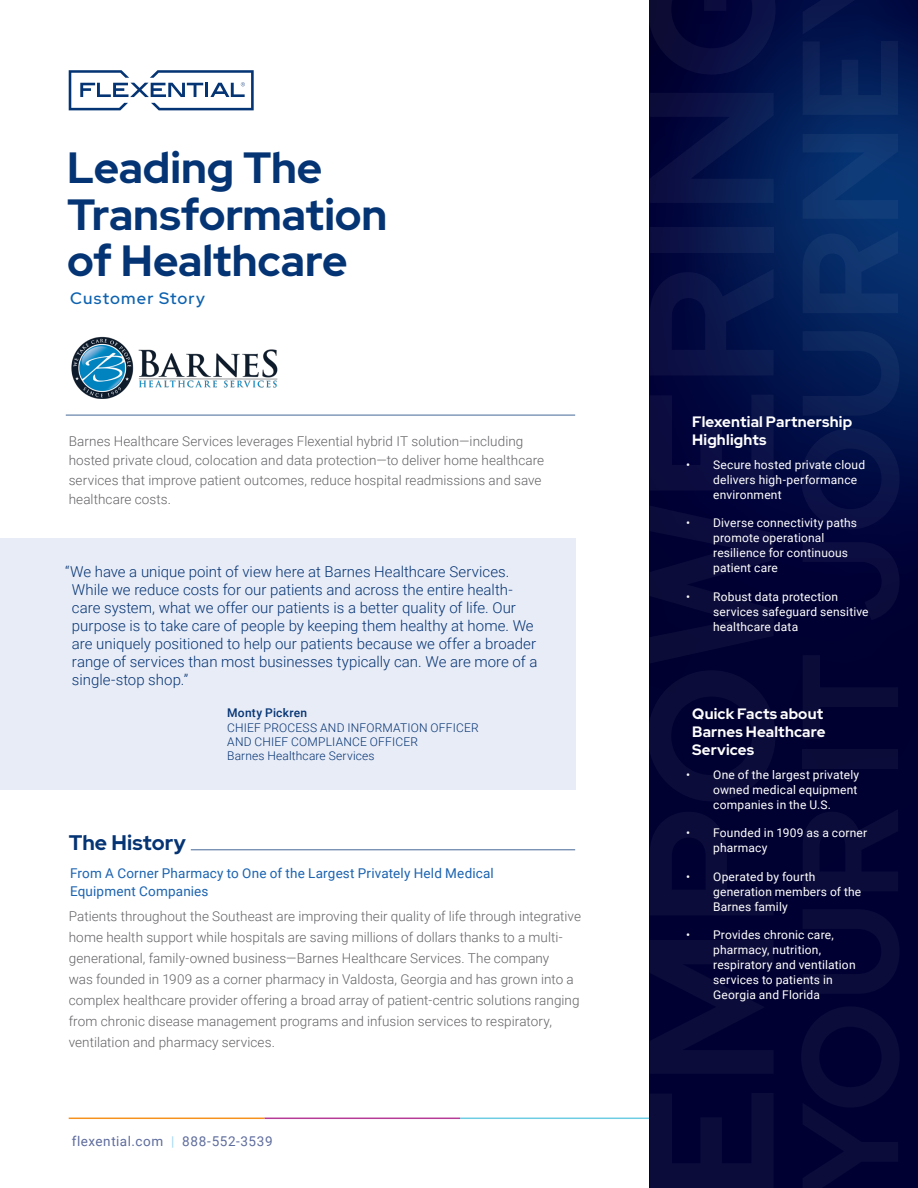
<style>
.page{position:relative;width:918px;height:1188px;background:#fff}
.page>*{position:absolute;margin:0;border:0;box-sizing:border-box;transform-origin:0 0}
.t1{font:700 177px "Red Hat Display";letter-spacing:.005em;color:#fff}
.t2{font:700 43.5px/46.5px "Red Hat Display";letter-spacing:-.005em;color:#053474}
.t3{font:700 21px "Red Hat Display";letter-spacing:.005em;color:#053474}
.t4{font:500 16.5px "Red Hat Display";letter-spacing:.07em;color:#0d62b0}
.t5{font:300 15px/18px "Roboto";color:#053474}
.t6{font:700 15px/18px "Red Hat Display";letter-spacing:.01em;color:#fff}
.t7{font:300 13.5px/21px "Roboto";letter-spacing:.005em;color:#636366}
.t8{font:13.5px/18px "Roboto";letter-spacing:.01em;color:#1b63b0}
.t9{font:13.5px "Roboto";letter-spacing:.04em;color:#5e6c9d}
.t10{font:12px/15px "Roboto";letter-spacing:.015em;color:#fff}
.t11{font:300 12px/14.4px "Roboto";letter-spacing:.015em;color:#053474}
.t12{font:500 12px "Roboto";letter-spacing:.02em;color:#053474}
.s1{color:#9ed8f5}
</style>
<div class="page">
<hr style="left:460px;top:1118px;width:196px;height:1px;background:#6dcde3">
<hr style="left:264px;top:1118px;width:196px;height:1px;background:#b53b96">
<hr style="left:69px;top:1118px;width:195px;height:1px;background:#f6911e">
<svg style="left:649px;top:0;width:269px;height:1188px;background:#00083d"></svg>
<svg style="left:69px;top:70px;width:185px;height:40px"></svg>
<hr style="left:66px;top:415px;width:509px;height:1px;background:#053474">
<img style="left:71px;top:336px;width:207px;height:63px">
<div style="left:0;top:538px;width:575px;height:252px;background:#e8ecf6"></div>
<hr style="left:191px;top:849px;width:384px;height:1px;background:#053474">
<p class="t2" style="left:67px;top:144px;width:322px">Leading The<br>Transformation of Healthcare</p>
<p class="t4" style="left:70px;top:287px;width:136px">Customer Story</p>
<p class="t7" style="left:69px;top:431px;width:477px;line-height:19.5px">Barnes Healthcare Services leverages Flexential hybrid IT solution—including hosted private cloud, colocation and data protection—to deliver home healthcare services that improve patient outcomes, reduce hospital readmissions and save healthcare costs.</p>
<p class="t5" style="left:72px;top:562px;width:467px;text-indent:-7px">“We have a unique point of view here at Barnes Healthcare Services.<br>While we reduce costs for our patients and across the entire health&shy;care system, what we offer our patients is a better quality of life. Our purpose is to take care of people by keeping them healthy at home. We are uniquely positioned to help our patients because we offer a broader range of services than most businesses typically can. We are more of a single-stop shop.”</p>
<p class="t12" style="left:227px;top:704px;width:81px">Monty Pickren</p>
<p class="t11" style="left:227px;top:720px;width:253px">CHIEF PROCESS AND INFORMATION OFFICER<br>AND CHIEF COMPLIANCE OFFICER</p>
<p class="t11" style="left:227px;top:748px;width:149px">Barnes Healthcare Services</p>
<p class="t3" style="left:69px;top:829px;width:119px">The History</p>
<p class="t8" style="left:70px;top:864px;width:425px">From A Corner Pharmacy to One of the Largest Privately Held Medical<br>Equipment Companies</p>
<p class="t7" style="left:69px;top:905px;width:514px">Patients throughout the Southeast are improving their quality of life through integrative home health support while hospitals are saving millions of dollars thanks to a multi&shy;generational, family-owned business—Barnes Healthcare Services. The company<br>was founded in 1909 as a corner pharmacy in Valdosta, Georgia and has grown into a complex healthcare provider offering a broad array of patient-centric solutions ranging from chronic disease management programs and infusion services to respiratory, ventilation and pharmacy services.</p>
<p class="t9" style="left:72px;top:1132px;width:202px">flexential.com <span class="s1">|</span> 888-552-3539</p>
<h1 class="t1" style="left:596px;top:1200px;width:1261px;rotate:-90deg">EMPOWERING</h1>
<p class="t6" style="left:692px;top:413px;width:162px">Flexential Partnership<br>Highlights</p>
<p class="t10" style="left:713px;top:457px;width:153px;text-indent:-27px">• Secure hosted private cloud delivers high-performance environment</p>
<p class="t10" style="left:713px;top:515px;width:145px;text-indent:-27px">• Diverse connectivity paths promote operational resilience for continuous patient care</p>
<p class="t10" style="left:713px;top:589px;width:157px;text-indent:-27px">• Robust data protection services safeguard sensitive healthcare data</p>
<p class="t6" style="left:692px;top:705px;width:135px">Quick Facts about<br>Barnes Healthcare<br>Services</p>
<p class="t10" style="left:713px;top:767px;width:148px;text-indent:-27px">• One of the largest privately owned medical equipment companies in the U.S.</p>
<p class="t10" style="left:713px;top:825px;width:156px;text-indent:-27px">• Founded in 1909 as a corner pharmacy</p>
<p class="t10" style="left:713px;top:869px;width:150px;text-indent:-27px">• Operated by fourth generation members of the<br>Barnes family</p>
<p class="t10" style="left:713px;top:927px;width:144px;text-indent:-27px">• Provides chronic care, pharmacy, nutrition, respiratory and ventilation services to patients in<br>Georgia and Florida</p>
</div>
